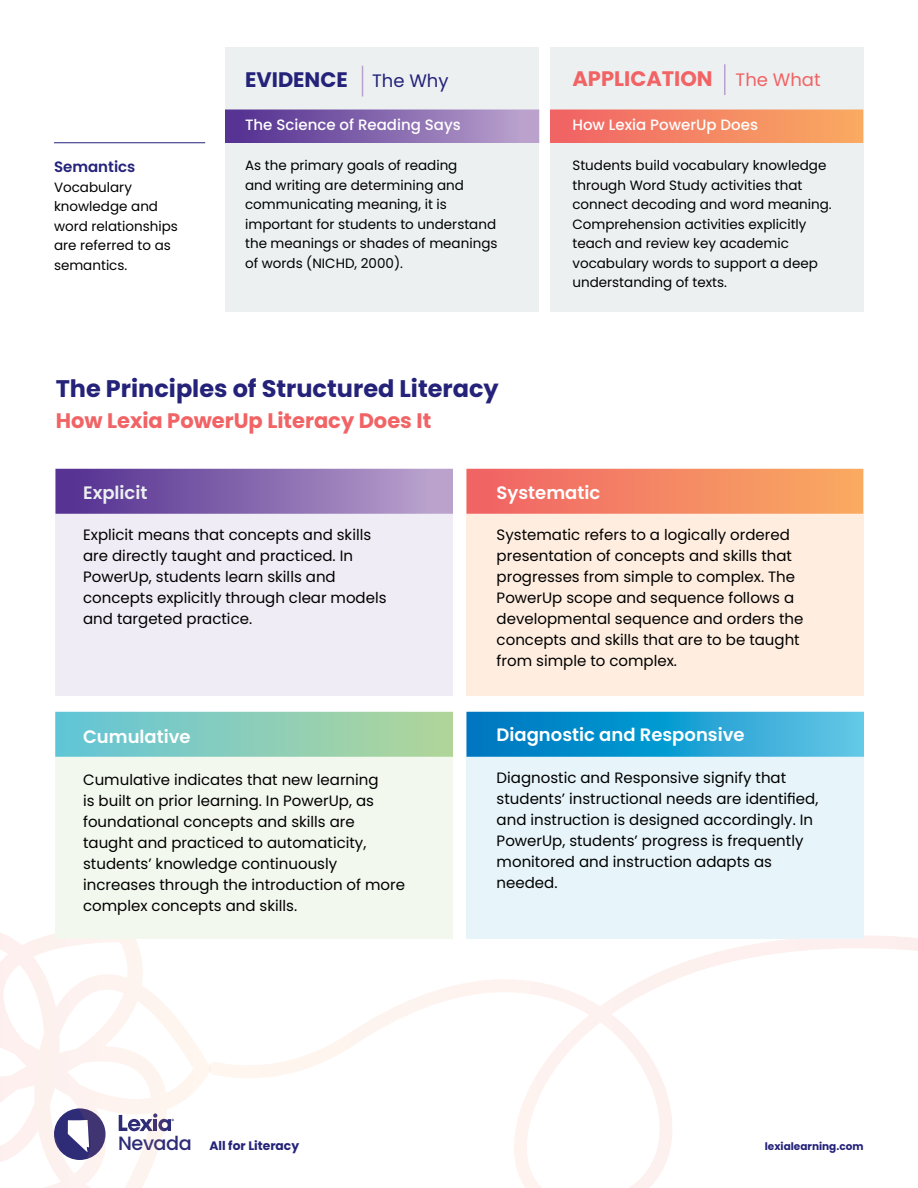
<style>
.page{position:relative;width:918px;height:1188px;background:#fff}
.page>*{position:absolute;margin:0;border:0;box-sizing:border-box;transform-origin:0 0}
.t1{font:700 24px "Poppins";color:#242279}
.t2{font:700 21px "Poppins";color:#f16364}
.t3{font:700 21px "Poppins";color:#242279}
.t4{font:600 18px "Poppins";color:#fff}
.t5{font:600 18px "Poppins";color:#ecf0f1}
.t6{font:18px "Poppins";color:#f16364}
.t7{font:18px "Poppins";color:#242279}
.t8{font:15px/21px "Poppins";color:#000}
.t9{font:500 15px "Poppins";color:#fff}
.t10{font:600 15px "Poppins";color:#242279}
.t11{font:13.5px/19.5px "Poppins";color:#000}
.t12{font:700 12.3px "Poppins";color:#242279}
.t13{font:700 10.5px "Poppins";color:#242279}
.s1{font-weight:500;font-size:19.2px;color:#2e2c76}
</style>
<div class="page">
<svg style="left:54px;top:1108px;width:52px;height:52px"></svg>
<svg style="left:119px;top:1113px;width:55px;height:18px"></svg>
<svg style="left:68px;top:1120px;width:21px;height:32px"></svg>
<svg style="left:467px;top:469px;width:397px;height:227px;background:#fcd9c7"></svg>
<div style="left:467px;top:712px;width:397px;height:227px;background:#e7f5fa"></div>
<div style="left:56px;top:469px;width:397px;height:227px;background:#f0ecf5"></div>
<svg style="left:56px;top:712px;width:397px;height:227px;background:#ddefe3"></svg>
<img style="left:56px;top:469px;width:397px;height:45px">
<img style="left:467px;top:712px;width:397px;height:45px">
<div style="left:550px;top:47px;width:314px;height:265px;background:#ecf0f1"></div>
<div style="left:225px;top:47px;width:314px;height:265px;background:#ecf0f1"></div>
<hr style="left:54px;top:142px;width:151px;height:1px;background:#242279">
<img style="left:225px;top:110px;width:314px;height:33px">
<img style="left:550px;top:110px;width:313px;height:33px">
<hr style="left:362px;top:66px;width:1px;height:31px;background:#b9a1cd">
<hr style="left:724px;top:64px;width:2px;height:31px;background:#b9a1cd">
<p class="t10" style="left:54px;top:160px;width:83px">Semantics</p>
<p class="t11" style="left:54px;top:177px;width:126px">Vocabulary knowledge and word relationships are referred to as semantics.</p>
<h2 class="t3" style="left:245px;top:70px;width:104px">EVIDENCE</h2>
<p class="t7" style="left:372px;top:73px;width:78px">The Why</p>
<p class="t9" style="left:245px;top:116px;width:217px">The Science of Reading Says</p>
<h2 class="t2" style="left:572px;top:69px;width:142px">APPLICATION</h2>
<p class="t6" style="left:736px;top:73px;width:87px">The What</p>
<p class="t9" style="left:572px;top:116px;width:187px">How Lexia PowerUp Does</p>
<p class="t11" style="left:245px;top:156px;width:254px">As the primary goals of reading<br>and writing are determining and communicating meaning, it is important for students to understand the meanings or shades of meanings of words (NICHD, 2000).</p>
<p class="t11" style="left:572px;top:156px;width:261px">Students build vocabulary knowledge through Word Study activities that connect decoding and word meaning.<br>Comprehension activities explicitly teach and review key academic vocabulary words to support a deep understanding of texts.</p>
<h1 class="t1" style="left:56px;top:377px;width:445px">The Principles of Structured Literacy</h1>
<h2 class="t2" style="left:56px;top:411px;width:377px">How Lexia PowerUp Literacy Does It</h2>
<p class="t5" style="left:83px;top:484px;width:66px">Explicit</p>
<p class="t8" style="left:83px;top:524px;width:305px">Explicit means that concepts and skills are directly taught and practiced. In PowerUp, students learn skills and concepts explicitly through clear models and targeted practice.</p>
<p class="t4" style="left:83px;top:729px;width:109px">Cumulative</p>
<p class="t8" style="left:83px;top:769px;width:323px">Cumulative indicates that new learning<br>is built on prior learning. In PowerUp, as foundational concepts and skills are taught and practiced to automaticity, students’ knowledge continuously increases through the introduction of more complex concepts and skills.</p>
<p class="t4" style="left:497px;top:485px;width:105px">Systematic</p>
<p class="t8" style="left:497px;top:526px;width:308px">Systematic refers to a logically ordered presentation of concepts and skills that progresses from simple to complex. The PowerUp scope and sequence follows a developmental sequence and orders the concepts and skills that are to be taught from simple to complex.</p>
<p class="t4" style="left:497px;top:727px;width:249px">Diagnostic and Responsive</p>
<p class="t8" style="left:497px;top:767px;width:323px">Diagnostic and Responsive signify that students’ instructional needs are identified, and instruction is designed accordingly. In PowerUp, students’ progress is frequently monitored and instruction adapts as needed.</p>
<p class="t12" style="left:118px;top:1140px;width:182px"><span class="s1">Nevada</span> All for Literacy</p>
<p class="t13" style="left:765px;top:1141px;width:100px">lexialearning.com</p>
</div>
